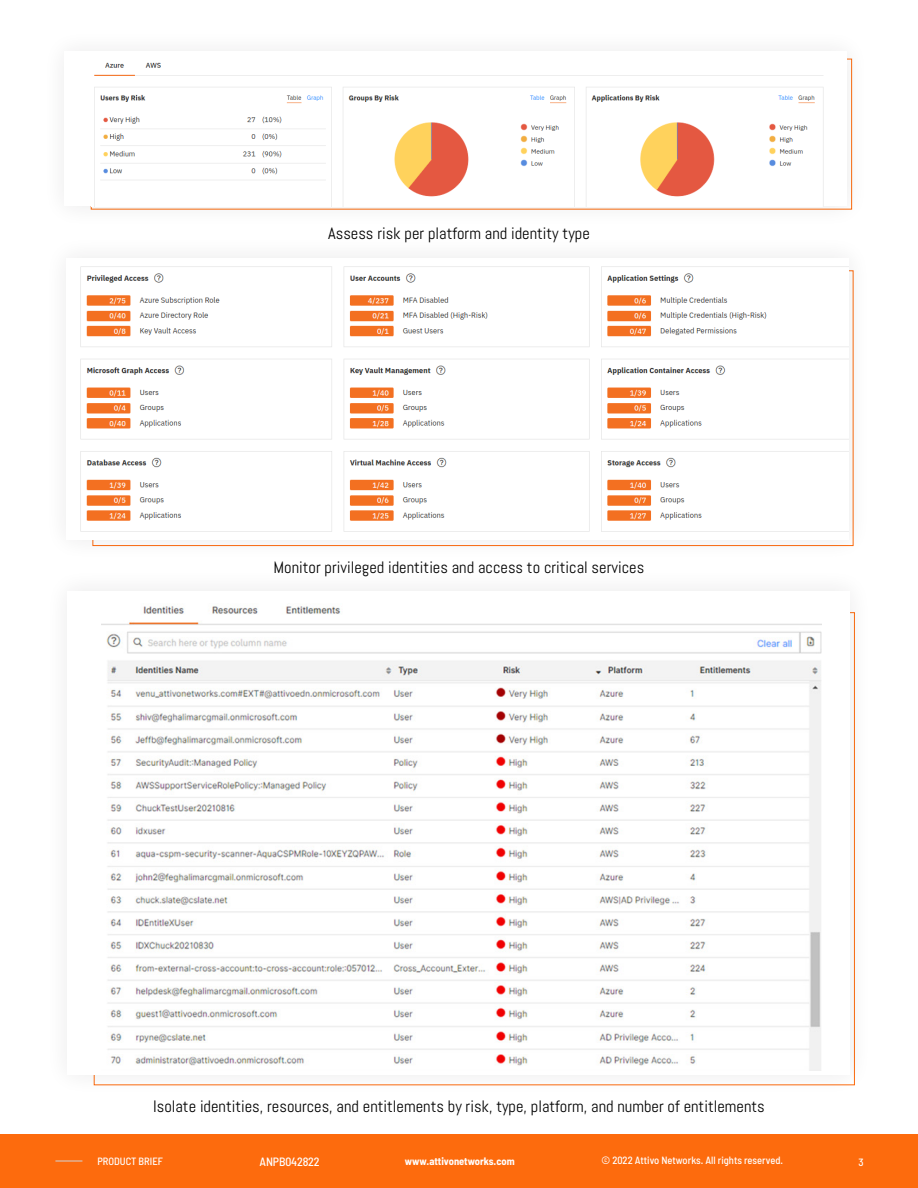
<style>
.page{position:relative;width:918px;height:1188px;background:#fff}
.page>*{position:absolute;margin:0;border:0;box-sizing:border-box;transform-origin:0 0}
.Body_Content{font:16.5px "Abel";color:#000}
.t1{font:500 semi-condensed 12px "Barlow";letter-spacing:-.01em;color:#fff}
.t2{font:500 semi-condensed 10.5px "Barlow";color:#fff}
.t3{font:700 semi-condensed 10.5px "Barlow";color:#fff}
</style>
<div class="page">
<div style="left:0;top:1134px;width:918px;height:54px;background:#fd6b0d"></div>
<svg style="left:55px;top:1161px;width:27px;height:1px"></svg>
<img style="left:80px;top:266px;width:768px;height:266px">
<img style="left:102px;top:604px;width:720px;height:466px">
<img style="left:94px;top:62px;width:729px;height:144px">
<p class="Body_Content" style="left:328px;top:223px;width:263px">Assess risk per platform and identity type</p>
<p class="Body_Content" style="left:274px;top:556px;width:372px">Monitor privileged identities and access to critical services</p>
<p class="Body_Content" style="left:153px;top:1096px;width:613px">Isolate identities, resources, and entitlements by risk, type, platform, and number of entitlements</p>
<p class="t2" style="left:97px;top:1155px;width:67px">PRODUCT BRIEF</p>
<p class="t1" style="left:260px;top:1154px;width:62px">ANPB042822</p>
<p class="t3" style="left:405px;top:1155px;width:111px">www.attivonetworks.com</p>
<p class="t2" style="left:602px;top:1154px;width:183px">© 2022 Attivo Networks. All rights reserved.</p>
<p class="t2" style="left:859px;top:1155px;width:7px">3</p>
</div>
